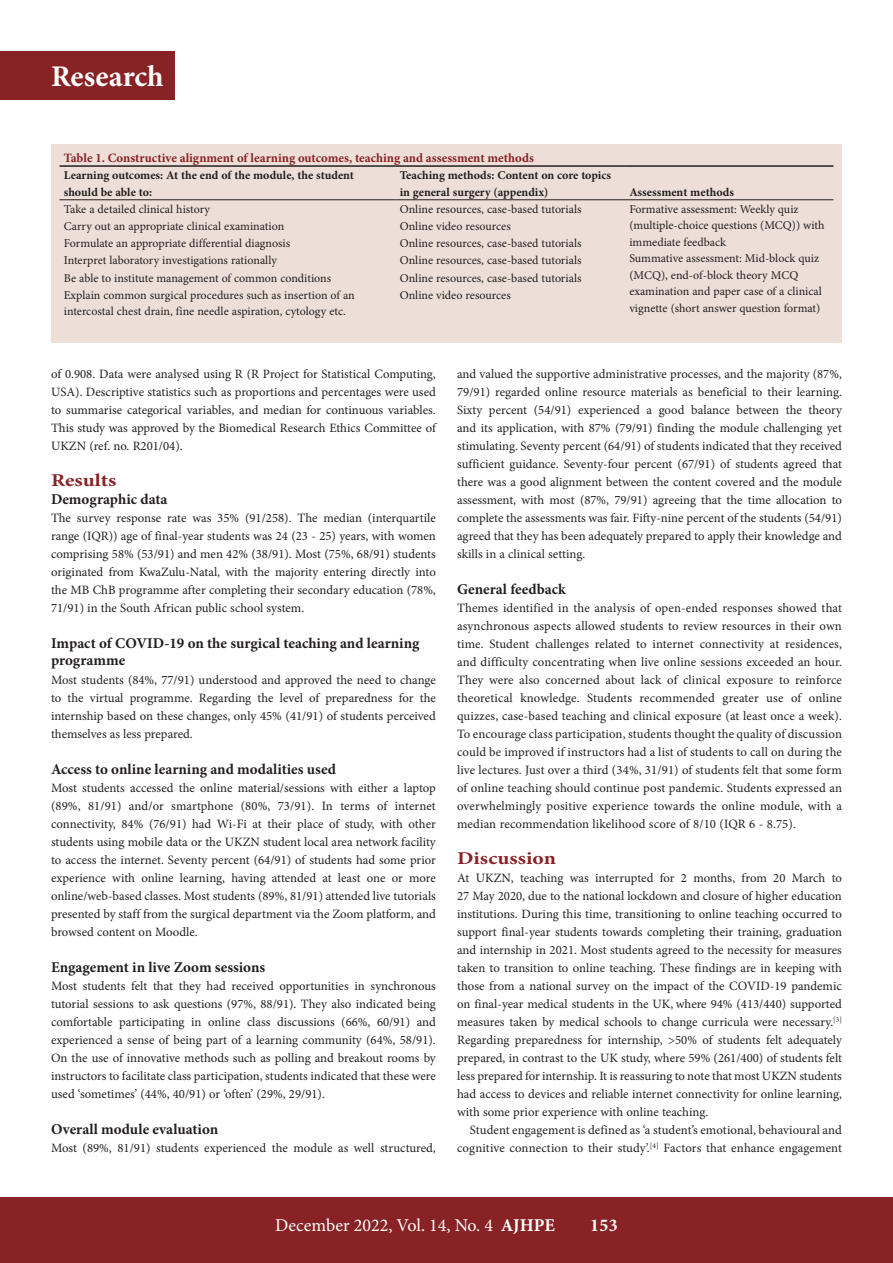
<style>
.page{position:relative;width:893px;height:1263px;background:#fff}
.page>*{position:absolute;margin:0;border:0;box-sizing:border-box;transform-origin:0 0}
.t1{font:700 30px "Minion Pro";color:#fff}
.t2{font:18px "Minion Pro";color:#fff}
.B_HEAD{font:700 18px "Minion Pro";color:#892225;scale:1.2 1}
.t3{font:700 18px "Minion Pro";color:#fff}
.C_HEAD{font:700 15px/16.5px "Minion Pro";color:#231f20}
.BODY_TEXT_1ST_PARAGR{font:12.75px/18px "Minion Pro";color:#231f20;text-align:justify}
.BODY_TEXT_INDENT{font:12.75px/18px "Minion Pro";letter-spacing:.005em;color:#231f20;text-align:justify}
.TABLE_HEAD{font:700 12.75px "Minion Pro";color:#892225}
.TABLE_COPY{font:12px/16.5px "Minion Pro";color:#231f20}
.TABLE_FIELD_NAME{font:700 12px/16.5px "Minion Pro";color:#231f20}
.s1{font-weight:700}
</style>
<div class="page">
<div style="left:0;top:1197px;width:893px;height:66px;background:#892225"></div>
<div style="left:0;top:51px;width:174px;height:49px;background:#892225"></div>
<div style="left:51px;top:144px;width:791px;height:198px;background:#eddfd8"></div>
<hr style="left:60px;top:165px;width:335px;height:2px;background:#231f20">
<hr style="left:395px;top:165px;width:230px;height:2px;background:#231f20">
<hr style="left:625px;top:165px;width:208px;height:2px;background:#231f20">
<hr style="left:60px;top:199px;width:335px;height:1px;background:#231f20">
<hr style="left:395px;top:199px;width:230px;height:1px;background:#231f20">
<hr style="left:625px;top:199px;width:208px;height:1px;background:#231f20">
<h1 class="t1" style="left:51px;top:56px;width:114px">Research</h1>
<p class="TABLE_HEAD" style="left:64px;top:149px;width:472px">Table 1. Constructive alignment of learning outcomes, teaching and assessment methods</p>
<p class="TABLE_FIELD_NAME" style="left:64px;top:167px;width:292px">Learning outcomes: At the end of the module, the student should be able to:</p>
<p class="TABLE_FIELD_NAME" style="left:400px;top:167px;width:213px">Teaching methods: Content on core topics in general surgery (appendix)</p>
<p class="TABLE_FIELD_NAME" style="left:629px;top:183px;width:106px">Assessment methods</p>
<p class="TABLE_COPY" style="left:64px;top:201px;width:148px">Take a detailed clinical history</p>
<p class="TABLE_COPY" style="left:400px;top:201px;width:183px">Online resources, case-based tutorials</p>
<p class="TABLE_COPY" style="left:629px;top:201px;width:197px">Formative assessment: Weekly quiz (multiple-choice questions (MCQ)) with immediate feedback</p>
<p class="TABLE_COPY" style="left:629px;top:250px;width:194px">Summative assessment: Mid-block quiz (MCQ), end-of-block theory MCQ examination and paper case of a clinical vignette (short answer question format)</p>
<p class="TABLE_COPY" style="left:64px;top:218px;width:222px">Carry out an appropriate clinical examination</p>
<p class="TABLE_COPY" style="left:400px;top:218px;width:113px">Online video resources</p>
<p class="TABLE_COPY" style="left:64px;top:235px;width:228px">Formulate an appropriate differential diagnosis</p>
<p class="TABLE_COPY" style="left:400px;top:235px;width:183px">Online resources, case-based tutorials</p>
<p class="TABLE_COPY" style="left:64px;top:252px;width:215px">Interpret laboratory investigations rationally</p>
<p class="TABLE_COPY" style="left:400px;top:252px;width:183px">Online resources, case-based tutorials</p>
<p class="TABLE_COPY" style="left:64px;top:270px;width:269px">Be able to institute management of common conditions</p>
<p class="TABLE_COPY" style="left:400px;top:270px;width:183px">Online resources, case-based tutorials</p>
<p class="TABLE_COPY" style="left:64px;top:287px;width:293px">Explain common surgical procedures such as insertion of an intercostal chest drain, fine needle aspiration, cytology etc.</p>
<p class="TABLE_COPY" style="left:400px;top:287px;width:113px">Online video resources</p>
<p class="BODY_TEXT_INDENT" style="left:51px;top:365px;width:386px">of 0.908. Data were analysed using R (R Project for Statistical Computing, USA). Descriptive statistics such as proportions and percentages were used to summarise categorical variables, and median for continuous variables.<br>This study was approved by the Biomedical Research Ethics Committee of UKZN (ref. no. R201/04).</p>
<h2 class="B_HEAD" style="left:51px;top:468px;width:56px">Results</h2>
<h3 class="C_HEAD" style="left:51px;top:491px;width:118px">Demographic data</h3>
<p class="BODY_TEXT_1ST_PARAGR" style="left:51px;top:509px;width:386px">The survey response rate was 35% (91/258). The median (interquartile range (IQR)) age of final-year students was 24 (23 - 25) years, with women comprising 58% (53/91) and men 42% (38/91). Most (75%, 68/91) students originated from KwaZulu-Natal, with the majority entering directly into the MB ChB programme after completing their secondary education (78%, 71/91) in the South African public school system.</p>
<h3 class="C_HEAD" style="left:51px;top:635px;width:370px">Impact of COVID-19 on the surgical teaching and learning programme</h3>
<p class="BODY_TEXT_1ST_PARAGR" style="left:51px;top:671px;width:386px">Most students (84%, 77/91) understood and approved the need to change to the virtual programme. Regarding the level of preparedness for the internship based on these changes, only 45% (41/91) of students perceived themselves as less prepared.</p>
<h3 class="C_HEAD" style="left:51px;top:761px;width:286px">Access to online learning and modalities used</h3>
<p class="BODY_TEXT_1ST_PARAGR" style="left:51px;top:779px;width:386px">Most students accessed the online material/sessions with either a laptop (89%, 81/91) and/or smartphone (80%, 73/91). In terms of internet connectivity, 84% (76/91) had Wi-Fi at their place of study, with other students using mobile data or the UKZN student local area network facility to access the internet. Seventy percent (64/91) of students had some prior experience with online learning, having attended at least one or more online/web-based classes. Most students (89%, 81/91) attended live tutorials presented by staff from the surgical department via the Zoom platform, and browsed content on Moodle.</p>
<h3 class="C_HEAD" style="left:51px;top:959px;width:216px">Engagement in live Zoom sessions</h3>
<p class="BODY_TEXT_1ST_PARAGR" style="left:51px;top:977px;width:386px">Most students felt that they had received opportunities in synchronous tutorial sessions to ask questions (97%, 88/91). They also indicated being comfortable participating in online class discussions (66%, 60/91) and experienced a sense of being part of a learning community (64%, 58/91).<br>On the use of innovative methods such as polling and breakout rooms by instructors to facilitate class participation, students indicated that these were used ‘sometimes’ (44%, 40/91) or ‘often’ (29%, 29/91).</p>
<h3 class="C_HEAD" style="left:51px;top:1121px;width:169px">Overall module evaluation</h3>
<p class="BODY_TEXT_1ST_PARAGR" style="left:51px;top:1139px;width:386px">Most (89%, 81/91) students experienced the module as well structured,</p>
<p class="BODY_TEXT_1ST_PARAGR" style="left:457px;top:365px;width:386px">and valued the supportive administrative processes, and the majority (87%, 79/91) regarded online resource materials as beneficial to their learning.<br>Sixty percent (54/91) experienced a good balance between the theory and its application, with 87% (79/91) finding the module challenging yet stimulating. Seventy percent (64/91) of students indicated that they received sufficient guidance. Seventy-four percent (67/91) of students agreed that there was a good alignment between the content covered and the module assessment, with most (87%, 79/91) agreeing that the time allocation to complete the assessments was fair. Fifty-nine percent of the students (54/91) agreed that they has been adequately prepared to apply their knowledge and skills in a clinical setting.</p>
<h3 class="C_HEAD" style="left:457px;top:581px;width:110px">General feedback</h3>
<p class="BODY_TEXT_1ST_PARAGR" style="left:457px;top:599px;width:386px">Themes identified in the analysis of open-ended responses showed that asynchronous aspects allowed students to review resources in their own time. Student challenges related to internet connectivity at residences, and difficulty concentrating when live online sessions exceeded an hour.<br>They were also concerned about lack of clinical exposure to reinforce theoretical knowledge. Students recommended greater use of online quizzes, case‑based teaching and clinical exposure (at least once a week).<br>To encourage class participation, students thought the quality of discussion could be improved if instructors had a list of students to call on during the live lectures. Just over a third (34%, 31/91) of students felt that some form of online teaching should continue post pandemic. Students expressed an overwhelmingly positive experience towards the online module, with a median recommendation likelihood score of 8/10 (IQR 6 - 8.75).</p>
<h2 class="B_HEAD" style="left:457px;top:846px;width:84px">Discussion</h2>
<p class="BODY_TEXT_1ST_PARAGR" style="left:457px;top:869px;width:386px">At UKZN, teaching was interrupted for 2 months, from 20 March to 27 May 2020, due to the national lockdown and closure of higher education institutions. During this time, transitioning to online teaching occurred to support final-year students towards completing their training, graduation and internship in 2021. Most students agreed to the necessity for measures taken to transition to online teaching. These findings are in keeping with those from a national survey on the impact of the COVID-19 pandemic on final-year medical students in the UK, where 94% (413/440) supported measures taken by medical schools to change curricula were necessary.<sup>[3] </sup>Regarding preparedness for internship, &gt;50% of students felt adequately prepared, in contrast to the UK study, where 59% (261/400) of students felt less prepared for internship. It is reassuring to note that most UKZN students had access to devices and reliable internet connectivity for online learning, with some prior experience with online teaching.</p>
<p class="BODY_TEXT_INDENT" style="left:457px;top:1121px;width:386px;text-align:right">Student engagement is defined as ‘a student’s emotional, behavioural and cognitive connection to their study’.<sup>[4]</sup> Factors that enhance engagement</p>
<h2 class="t2" style="left:275px;top:1213px;width:281px">December 2022, Vol. 14, No. 4 <span class="s1">AJHPE</span></h2>
<h2 class="t3" style="left:590px;top:1213px;width:29px">153</h2>
</div>
